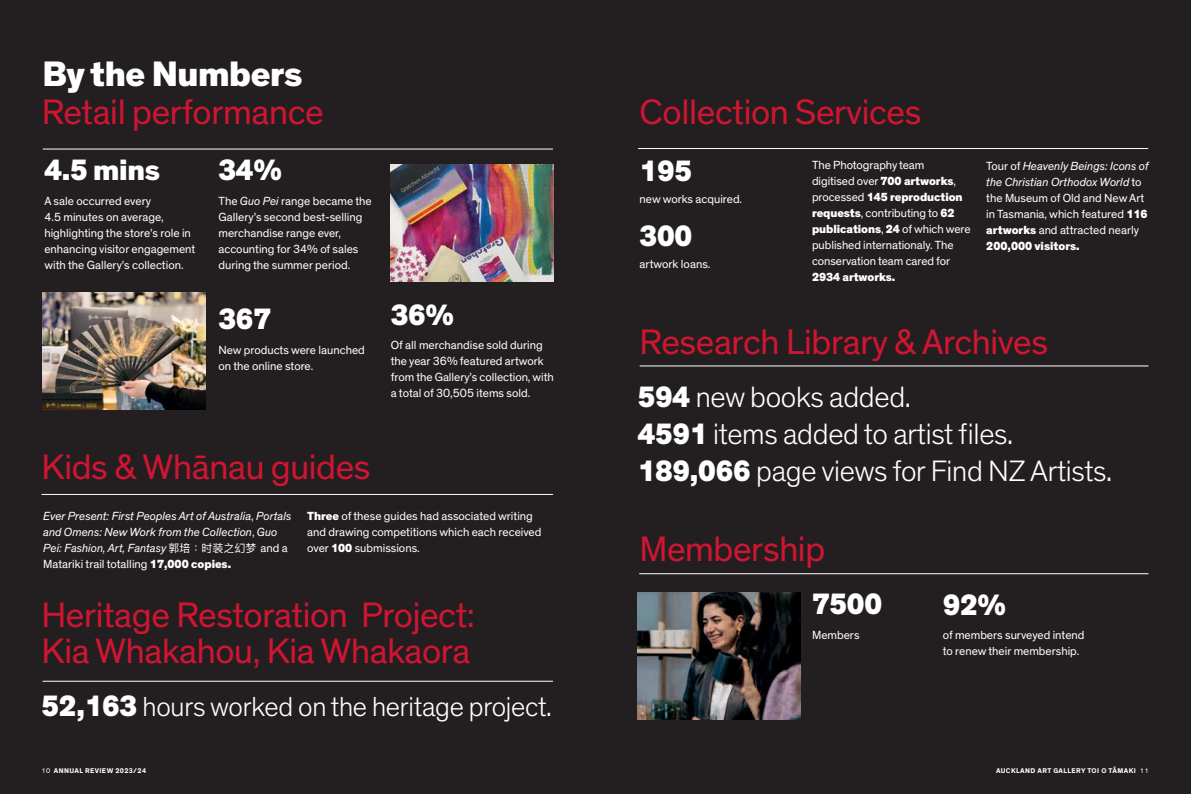
<style>
.page{position:relative;width:1191px;height:794px;background:#231f20}
.page>*{position:absolute;margin:0;border:0;box-sizing:border-box;transform-origin:0 0}
.t1{font:36px/36px "Theinhardt";letter-spacing:-.01em;color:#d01532}
.t2{font:800 36px "Theinhardt";letter-spacing:-.01em;color:#fff}
.t3{font:300 30px/37px "Theinhardt";letter-spacing:-.01em;color:#fff}
.t4{font:800 30px "Theinhardt";letter-spacing:-.01em;color:#fff}
.t5{font:300 28px "Theinhardt";letter-spacing:-.01em;color:#fff}
.t6{font:12px/16px "Theinhardt";color:#fff}
.t7{font:italic 12px/16px "Theinhardt";color:#fff}
.t8{font:800 12px "Theinhardt";letter-spacing:-.005em;color:#fff}
.t9{font:700 7px "Theinhardt";letter-spacing:.06em;color:#fff}
.s1{font-style:italic}
.s2{font-style:normal}
.s3{font-family:"Ping Fang HK";font-style:normal;font-size:11px}
.s4{font-weight:800;font-style:normal}
.s5{font-weight:800}
.s6{font-weight:800;font-size:30px}
.s7{font-weight:400}
</style>
<div class="page">
<hr style="left:639px;top:365px;width:509px;height:1px;background:#fff">
<hr style="left:43px;top:680px;width:510px;height:1px;background:#fff">
<hr style="left:42px;top:494px;width:511px;height:1px;background:#fff">
<hr style="left:639px;top:573px;width:509px;height:1px;background:#fff">
<img style="left:43px;top:292px;width:162px;height:117px">
<img style="left:391px;top:164px;width:162px;height:117px">
<img style="left:638px;top:592px;width:162px;height:128px">
<hr style="left:638px;top:148px;width:510px;height:1px;background:#fff">
<hr style="left:43px;top:148px;width:510px;height:1px;background:#fff">
<h1 class="t2" style="left:43px;top:51px;width:261px">By the Numbers</h1>
<h1 class="t1" style="left:42px;top:94px;width:283px">Retail performance</h1>
<h2 class="t4" style="left:44px;top:151px;width:117px">4.5 mins</h2>
<p class="t6" style="left:44px;top:193px;width:152px">A sale occurred every<br>4.5 minutes on average, highlighting the store’s role in enhancing visitor engagement with the Gallery’s collection.</p>
<h2 class="t4" style="left:218px;top:151px;width:65px">34%</h2>
<p class="t6" style="left:218px;top:193px;width:155px">The <span class="s1">Guo Pei</span> range became the<br>Gallery’s second best-selling merchandise range ever, accounting for 34% of sales during the summer period.</p>
<h2 class="t4" style="left:218px;top:300px;width:54px">367</h2>
<p class="t6" style="left:218px;top:342px;width:148px">New products were launched on the online store.</p>
<h2 class="t4" style="left:391px;top:296px;width:65px">36%</h2>
<p class="t6" style="left:391px;top:337px;width:164px">Of all merchandise sold during the year 36% featured artwork from the Gallery’s collection, with a total of 30,505 items sold.</p>
<h1 class="t1" style="left:42px;top:449px;width:330px">Kids &amp; Whānau guides</h1>
<p class="t7" style="left:43px;top:508px;width:250px">Ever Present: First Peoples Art of Australia<span class="s2">,</span> Portals and Omens: New Work from the Collection<span class="s2">,</span> Guo Pei: Fashion, Art, Fantasy <span class="s3">郭培：时装之幻梦</span> <span class="s2">and a Matariki trail totalling</span> <span class="s4">17,000 copies.</span></p>
<p class="t6" style="left:307px;top:508px;width:236px"><span class="s5">Three</span> of these guides had associated writing and drawing competitions which each received over <span class="s5">100</span> submissions.</p>
<h1 class="t1" style="left:42px;top:597px;width:435px">Heritage Restoration Project:<br>Kia Whakahou, Kia Whakaora</h1>
<h3 class="t5" style="left:42px;top:690px;width:512px"><span class="s6">52,163</span> hours worked on the heritage project.</h3>
<h1 class="t1" style="left:639px;top:94px;width:283px">Collection Services</h1>
<h2 class="t4" style="left:639px;top:153px;width:54px">195</h2>
<p class="t6" style="left:639px;top:191px;width:104px">new works acquired.</p>
<h2 class="t4" style="left:639px;top:217px;width:54px">300</h2>
<p class="t6" style="left:639px;top:256px;width:72px">artwork loans.</p>
<p class="t6" style="left:812px;top:157px;width:160px">The Photography team<br>digitised over <span class="s5">700 artworks</span>, processed <span class="s5">145 reproduction requests</span>, contributing to <span class="s5">62 publications</span>, <span class="s5">24</span> of which were published internationaly. The conservation team cared for</p>
<p class="t8" style="left:812px;top:269px;width:85px">2934 artworks.</p>
<p class="t6" style="left:986px;top:158px;width:164px">Tour of <span class="s1">Heavenly Beings: Icons of the Christian Orthodox World</span> to the Museum of Old and New Art in Tasmania, which featured <span class="s5">116 artworks</span> and attracted nearly<br><span class="s5">200,000 visitors.</span></p>
<h1 class="t1" style="left:639px;top:324px;width:410px">Research Library &amp; Archives</h1>
<h2 class="t3" style="left:638px;top:379px;width:476px"><span class="s5">594</span> new books added.<br><span class="s5">4591</span> items added to artist files.<br><span class="s5">189,066</span> page views for Find NZ Artists.</h2>
<h1 class="t1" style="left:639px;top:531px;width:187px">Membership</h1>
<h2 class="t4" style="left:812px;top:585px;width:71px">7500</h2>
<p class="t6" style="left:812px;top:627px;width:49px">Members</p>
<h2 class="t4" style="left:942px;top:586px;width:65px">92%</h2>
<p class="t6" style="left:942px;top:627px;width:143px">of members surveyed intend to renew their membership.</p>
<p class="t9" style="left:42px;top:766px;width:106px"><span class="s7">10</span> ANNUAL REVIEW 2023/24</p>
<p class="t9" style="left:996px;top:766px;width:154px">AUCKLAND ART GALLERY TOI O TĀMAKI <span class="s7">11</span></p>
</div>
